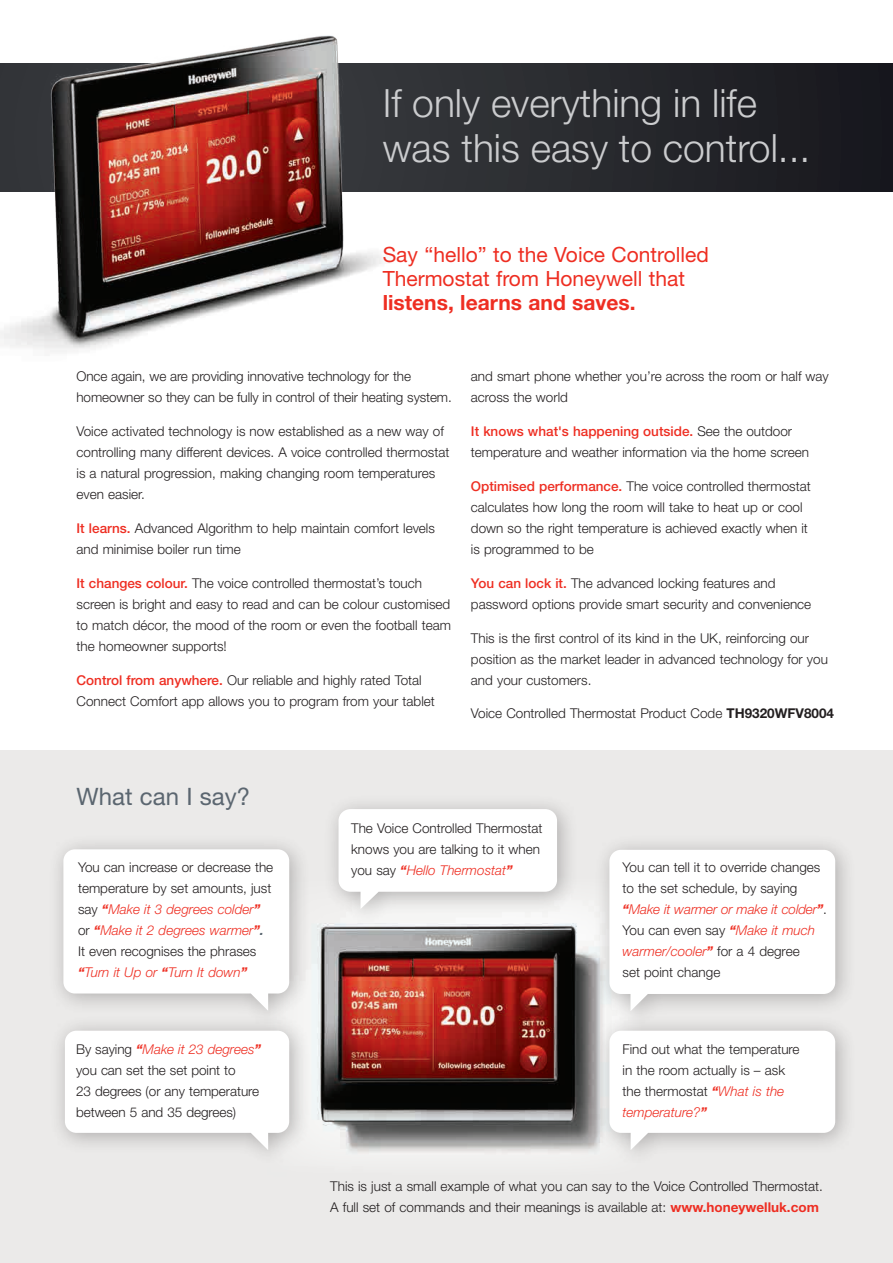
<style>
.page{position:relative;width:893px;height:1263px;background:#fff}
.page>*{position:absolute;margin:0;border:0;box-sizing:border-box;transform-origin:0 0}
.t1{font:300 39px/45px "Helvetica Neue LT Std";color:#cbccce}
.t2{font:24px "Helvetica Neue LT";color:#5b6670}
.t3{font:21px/24px "Helvetica Neue LT";color:#ee2e22}
.t4{font:700 21px "Helvetica Neue LT";color:#ee2e22}
.t5{font:300 13.5px/21px "Helvetica Neue LT Std";color:#231f20}
.s1{font-weight:500;color:#ee2e22}
.s2{font-weight:700}
.s3{font-weight:700;font-style:italic;color:#ee2e22}
.s4{font-style:italic;color:#ee2e22}
.s5{font-weight:700;font-style:italic;color:#5b6670}
.s6{font-weight:700;color:#ee2e22}
</style>
<div class="page">
<div style="left:0;top:750px;width:893px;height:513px;background:#ebeae9"></div>
<img style="left:311px;top:903px;width:283px;height:248px">
<div style="left:323px;top:793px;width:256px;height:135px;background:#231f20;opacity:.3"></div>
<svg style="left:338px;top:809px;width:219px;height:100px;background:#f9f9f9"></svg>
<div style="left:48px;top:834px;width:263px;height:195px;background:#231f20;opacity:.3"></div>
<svg style="left:63px;top:849px;width:226px;height:162px;background:#fafafa"></svg>
<div style="left:594px;top:834px;width:263px;height:196px;background:#231f20;opacity:.3"></div>
<svg style="left:609px;top:850px;width:226px;height:161px;background:#fbfafa"></svg>
<div style="left:49px;top:1015px;width:262px;height:154px;background:#231f20;opacity:.3"></div>
<svg style="left:65px;top:1031px;width:224px;height:119px;background:#f9f9f9"></svg>
<div style="left:594px;top:1015px;width:263px;height:153px;background:#231f20;opacity:.3"></div>
<svg style="left:609px;top:1031px;width:226px;height:119px;background:#f9f9f9"></svg>
<svg style="left:410px;top:64px;width:483px;height:127px;background:#24262a"></svg>
<img style="left:0;top:35px;width:410px;height:318px">
<h1 class="t1" style="left:383px;top:80px;width:429px">If only everything in life was this easy to control...</h1>
<h3 class="t3" style="left:383px;top:242px;width:328px">Say “hello” to the Voice Controlled<br>Thermostat from Honeywell that</h3>
<h3 class="t4" style="left:383px;top:289px;width:254px">listens, learns and saves.</h3>
<p class="t5" style="left:77px;top:366px;width:377px">Once again, we are providing innovative technology for the homeowner so they can be fully in control of their heating system.</p>
<p class="t5" style="left:77px;top:421px;width:374px">Voice activated technology is now established as a new way of controlling many different devices. A voice controlled thermostat is a natural progression, making changing room temperatures even easier.</p>
<p class="t5" style="left:77px;top:517px;width:360px"><span class="s1">It learns.</span> Advanced Algorithm to help maintain comfort levels and minimise boiler run time</p>
<p class="t5" style="left:77px;top:572px;width:376px"><span class="s1">It changes colour.</span> The voice controlled thermostat’s touch screen is bright and easy to read and can be colour customised to match décor, the mood of the room or even the football team the homeowner supports!</p>
<p class="t5" style="left:77px;top:669px;width:360px"><span class="s1">Control from anywhere.</span> Our reliable and highly rated Total<br>Connect Comfort app allows you to program from your tablet</p>
<p class="t5" style="left:471px;top:366px;width:359px">and smart phone whether you’re across the room or half way across the world</p>
<p class="t5" style="left:471px;top:421px;width:340px"><span class="s1">It knows what's happening outside.</span> See the outdoor temperature and weather information via the home screen</p>
<p class="t5" style="left:471px;top:475px;width:341px"><span class="s1">Optimised performance.</span> The voice controlled thermostat calculates how long the room will take to heat up or cool down so the right temperature is achieved exactly when it is programmed to be</p>
<p class="t5" style="left:471px;top:572px;width:342px"><span class="s1">You can lock it.</span> The advanced locking features and password options provide smart security and convenience</p>
<p class="t5" style="left:471px;top:627px;width:359px">This is the first control of its kind in the UK, reinforcing our position as the market leader in advanced technology for you and your customers.</p>
<p class="t5" style="left:471px;top:703px;width:365px">Voice Controlled Thermostat Product Code <span class="s2">TH9320WFV8004</span></p>
<h2 class="t2" style="left:77px;top:782px;width:175px">What can I say?</h2>
<p class="t5" style="left:78px;top:857px;width:197px">You can increase or decrease the temperature by set amounts, just say <span class="s3">“</span><span class="s4">Make it 3 degrees colder</span><span class="s3">” </span>or <span class="s3">“</span><span class="s4">Make it 2 degrees warmer</span><span class="s3">”</span><span class="s5">.<br></span>It even recognises the phrases <span class="s3">“</span><span class="s4">Turn it Up or</span> <span class="s3">“</span><span class="s4">Turn It down</span><span class="s3">”</span></p>
<p class="t5" style="left:76px;top:1038px;width:187px">By saying <span class="s3">“</span><span class="s4">Make it 23 degrees</span><span class="s3">” </span>you can set the set point to<br>23 degrees (or any temperature between 5 and 35 degrees)</p>
<p class="t5" style="left:351px;top:817px;width:193px">The Voice Controlled Thermostat knows you are talking to it when you say <span class="s3">“</span><span class="s4">Hello Thermostat</span><span class="s3">”</span></p>
<p class="t5" style="left:623px;top:857px;width:206px">You can tell it to override changes to the set schedule, by saying <span class="s3">“</span><span class="s4">Make it warmer or make it colder</span><span class="s3">”</span>.<br>You can even say <span class="s3">“</span><span class="s4">Make it much warmer/cooler</span><span class="s3">”</span> for a 4 degree<br>set point change</p>
<p class="t5" style="left:622px;top:1039px;width:179px">Find out what the temperature in the room actually is – ask the thermostat <span class="s3">“</span><span class="s4">What is the temperature?</span><span class="s3">”</span></p>
<p class="t5" style="left:330px;top:1176px;width:494px">This is just a small example of what you can say to the Voice Controlled Thermostat.<br>A full set of commands and their meanings is available at: <span class="s6">www.honeywelluk.com</span></p>
</div>
